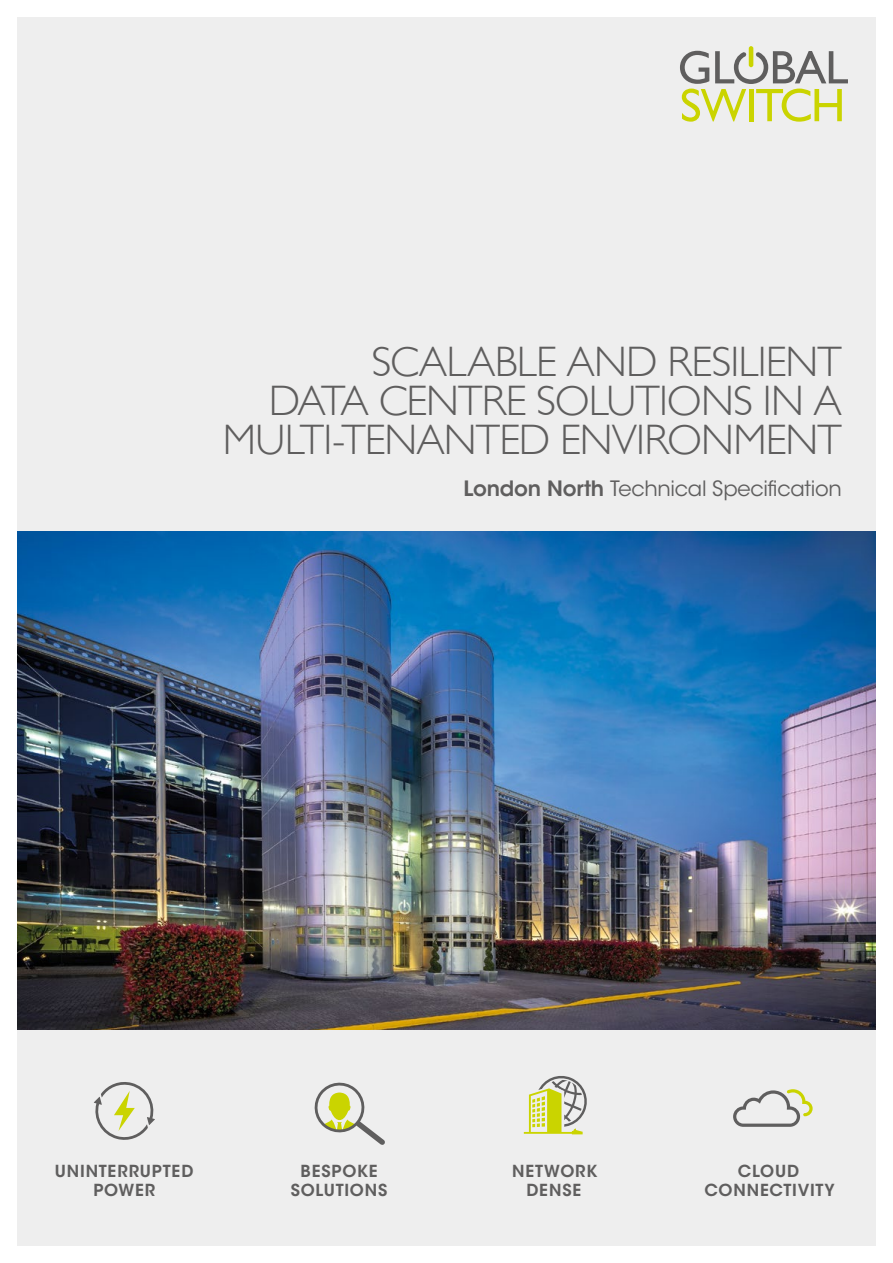
<style>
.page{position:relative;width:893px;height:1263px;background:#fff}
.page>*{position:absolute;margin:0;border:0;box-sizing:border-box;transform-origin:0 0}
.t1{font:300 42.6px/38.7px "Gill Sans";letter-spacing:-.02em;color:#5f5e5e;text-align:right}
.t2{font:21px "ITC Avant Garde Std";letter-spacing:-.01em;color:#5f5e5e}
.t3{font:600 16.5px/19.5px "ITC Avant Garde Std";letter-spacing:.05em;color:#5f5e5e;text-align:center}
.s1{font-weight:600}
</style>
<div class="page">
<div style="left:17px;top:17px;width:859px;height:1229px;background:#eee"></div>
<svg style="left:680px;top:46px;width:168px;height:76px"></svg>
<img style="left:17px;top:531px;width:859px;height:498px">
<svg style="left:733px;top:1089px;width:80px;height:38px"></svg>
<svg style="left:94px;top:1082px;width:61px;height:58px"></svg>
<svg style="left:314px;top:1082px;width:71px;height:63px"></svg>
<svg style="left:524px;top:1076px;width:63px;height:58px"></svg>
<p class="t1" style="left:223px;top:341px;width:621px">SCALABLE AND RESILIENT<br>DATA CENTRE SOLUTIONS IN A<br>MULTI-TENANTED ENVIRONMENT</p>
<p class="t2" style="left:463px;top:476px;width:380px"><span class="s1">London North</span> Technical Specification</p>
<p class="t3" style="left:55px;top:1161px;width:140px">UNINTERRUPTED<br>POWER</p>
<p class="t3" style="left:512px;top:1161px;width:87px">NETWORK<br>DENSE</p>
<p class="t3" style="left:291px;top:1161px;width:98px">BESPOKE<br>SOLUTIONS</p>
<p class="t3" style="left:704px;top:1161px;width:132px">CLOUD<br>CONNECTIVITY</p>
</div>
